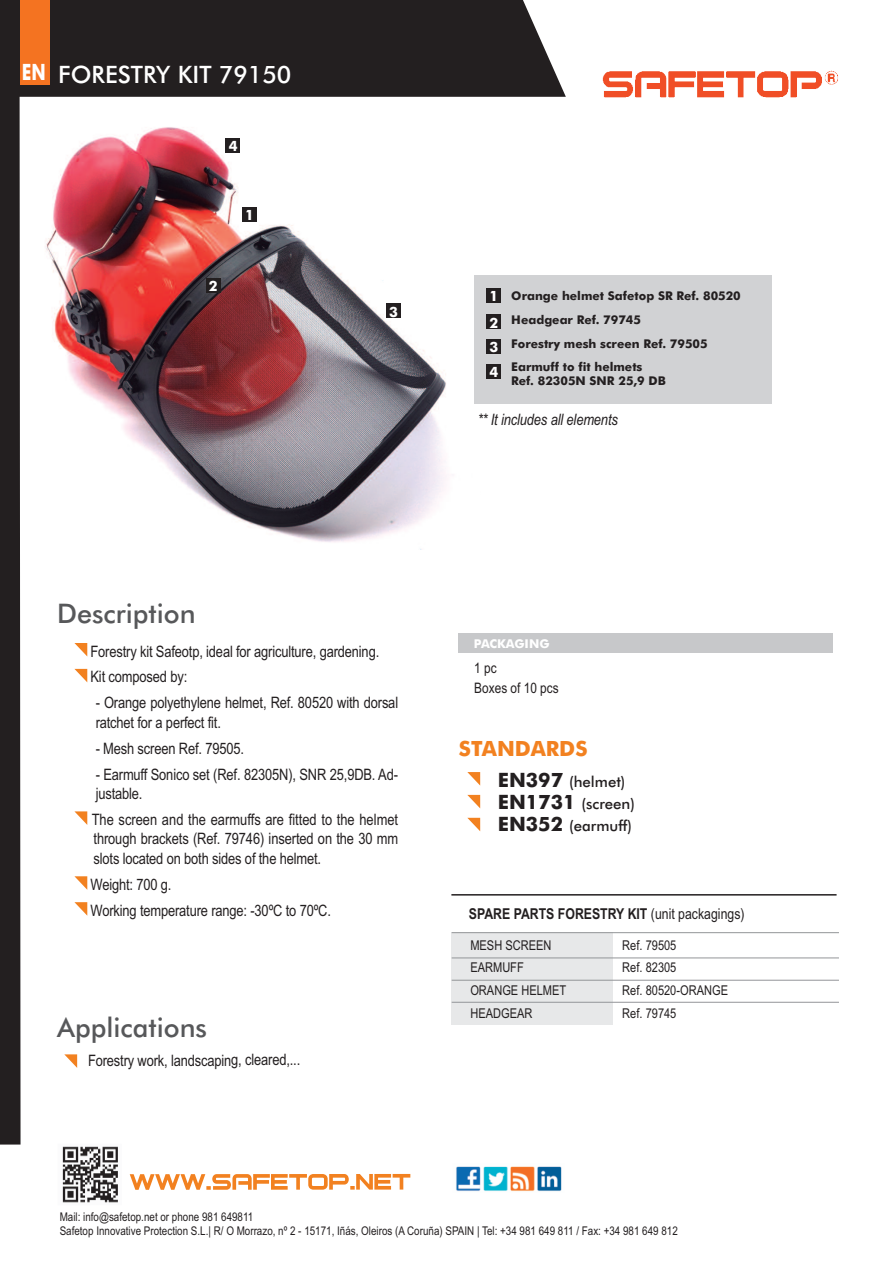
<style>
.page{position:relative;width:893px;height:1263px;background:#fff}
.page>*{position:absolute;margin:0;border:0;box-sizing:border-box;transform-origin:0 0}
.t1{font:500 27px "Futura BT";color:#57585a}
.t2{font:500 24px "Futura BT";color:#fff}
.t3{font:700 22.5px "Futura BT";color:#fff;scale:.75 1}
.t4{font:700 21px "Futura BT";color:#f28120}
.t5{font:15.75px/19.5px "Arial Narrow";letter-spacing:-.01em;color:#231f20}
.t6{font:italic 15.75px "Arial Narrow";letter-spacing:-.01em;color:#231f20}
.t7{font:500 15px/21.9px "Futura BT";color:#231f20}
.t8{font:700 15px "Arial Narrow";color:#231f20}
.t9{font:14.4px/19.5px "Arial Narrow";color:#231f20}
.t10{font:700 14.25px/24.9px "Futura BT";color:#fff;text-align:justify}
.t11{font:13.5px "Arial Narrow";color:#231f20}
.t12{font:700 12.15px/24.3px "Futura BT";color:#231f20}
.t13{font:700 12.15px "Futura BT";letter-spacing:-.01em;color:#fff}
.t14{font:12px/14.2px "Arial Narrow";color:#231f20}
.s1{font-weight:700;font-size:19.8px}
.s2{font-weight:400}
</style>
<div class="page">
<img style="left:45px;top:127px;width:435px;height:423px">
<div style="left:21px;top:0;width:545px;height:97px;background:#231f20"></div>
<svg style="left:74px;top:643px;width:13px;height:13px"></svg>
<svg style="left:74px;top:669px;width:13px;height:13px"></svg>
<svg style="left:74px;top:876px;width:13px;height:14px"></svg>
<svg style="left:74px;top:902px;width:13px;height:14px"></svg>
<svg style="left:74px;top:811px;width:13px;height:14px"></svg>
<svg style="left:130px;top:1174px;width:280px;height:16px"></svg>
<img style="left:62px;top:1146px;width:56px;height:57px">
<img style="left:602px;top:70px;width:236px;height:28px">
<img style="left:456px;top:1166px;width:106px;height:25px">
<svg style="left:467px;top:772px;width:13px;height:13px"></svg>
<svg style="left:467px;top:795px;width:13px;height:13px"></svg>
<svg style="left:467px;top:818px;width:13px;height:13px"></svg>
<div style="left:458px;top:634px;width:375px;height:19px;background:#c7c8ca"></div>
<svg style="left:64px;top:1054px;width:13px;height:14px"></svg>
<div style="left:0;top:0;width:21px;height:1144px;background:#231f20"></div>
<div style="left:451px;top:932px;width:162px;height:93px;background:#e7e8e9"></div>
<hr style="left:452px;top:957px;width:387px;height:1px;background:#939598">
<hr style="left:452px;top:932px;width:387px;height:1px;background:#939598">
<hr style="left:452px;top:980px;width:387px;height:1px;background:#939598">
<hr style="left:452px;top:1002px;width:387px;height:1px;background:#939598">
<hr style="left:451px;top:894px;width:386px;height:1px;background:#231f20">
<div style="left:474px;top:275px;width:298px;height:128px;background:#d1d2d4"></div>
<div style="left:486px;top:288px;width:15px;height:14px;background:#231f20"></div>
<div style="left:242px;top:207px;width:14px;height:14px;background:#231f20"></div>
<div style="left:206px;top:278px;width:14px;height:14px;background:#231f20"></div>
<div style="left:386px;top:304px;width:14px;height:14px;background:#231f20"></div>
<div style="left:226px;top:138px;width:14px;height:14px;background:#231f20"></div>
<div style="left:486px;top:315px;width:15px;height:14px;background:#231f20"></div>
<div style="left:486px;top:339px;width:15px;height:15px;background:#231f20"></div>
<div style="left:486px;top:365px;width:15px;height:14px;background:#231f20"></div>
<div style="left:20px;top:0;width:30px;height:85px;background:#f47321"></div>
<h3 class="t3" style="left:22px;top:59px;width:33px">EN</h3>
<h2 class="t2" style="left:58px;top:61px;width:235px">FORESTRY KIT 79150</h2>
<p class="t10" style="left:229px;top:134px;width:10px">4</p>
<p class="t10" style="left:245px;top:203px;width:10px">1</p>
<p class="t10" style="left:209px;top:273px;width:10px">2</p>
<p class="t10" style="left:389px;top:299px;width:10px">3</p>
<p class="t10" style="left:489px;top:284px;width:10px">1</p>
<p class="t10" style="left:489px;top:310px;width:10px">2<br>3<br>4</p>
<p class="t12" style="left:511px;top:283px;width:231px">Orange helmet Safetop SR Ref. 80520<br>Headgear Ref. 79745<br>Forestry mesh screen Ref. 79505</p>
<p class="t12" style="left:511px;top:360px;width:156px;line-height:13.8px">Earmuff to fit helmets<br>Ref. 82305N SNR 25,9 DB</p>
<p class="t6" style="left:478px;top:410px;width:142px">** It includes all elements</p>
<h1 class="t1" style="left:57px;top:598px;width:140px">Description</h1>
<p class="t5" style="left:91px;top:638px;width:290px;line-height:26px">Forestry kit Safeotp, ideal for agriculture, gardening.<br>Kit composed by:</p>
<p class="t5" style="left:96px;top:693px;width:304px">- Orange polyethylene helmet, Ref. 80520 with dorsal ratchet for a perfect fit.</p>
<p class="t5" style="left:96px;top:738px;width:150px">- Mesh screen Ref. 79505.</p>
<p class="t5" style="left:96px;top:764px;width:304px">- Earmuff Sonico set (Ref. 82305N), SNR 25,9DB. Ad&shy;justable.</p>
<p class="t5" style="left:92px;top:810px;width:308px;text-align:justify">The screen and the earmuffs are fitted to the helmet through brackets (Ref. 79746) inserted on the 30 mm slots located on both sides of the helmet.</p>
<p class="t5" style="left:91px;top:871px;width:242px;line-height:26px">Weight: 700 g.<br>Working temperature range: -30ºC to 70ºC.</p>
<h1 class="t1" style="left:57px;top:1012px;width:151px">Applications</h1>
<p class="t5" style="left:88px;top:1050px;width:214px">Forestry work, landscaping, cleared,...</p>
<p class="t13" style="left:474px;top:636px;width:77px">PACKAGING</p>
<p class="t9" style="left:474px;top:658px;width:86px">1 pc<br>Boxes of 10 pcs</p>
<h3 class="t4" style="left:459px;top:736px;width:130px">STANDARDS</h3>
<p class="t7" style="left:498px;top:771px;width:139px"><span class="s1">EN397</span> (helmet)<br><span class="s1">EN1731</span> (screen)<br><span class="s1">EN352</span> (earmuff)</p>
<p class="t8" style="left:469px;top:905px;width:277px">SPARE PARTS FORESTRY KIT <span class="s2">(unit packagings)</span></p>
<p class="t11" style="left:470px;top:937px;width:83px">MESH SCREEN</p>
<p class="t11" style="left:622px;top:937px;width:56px">Ref. 79505</p>
<p class="t11" style="left:470px;top:960px;width:55px">EARMUFF</p>
<p class="t11" style="left:622px;top:960px;width:56px">Ref. 82305</p>
<p class="t11" style="left:470px;top:982px;width:97px">ORANGE HELMET</p>
<p class="t11" style="left:622px;top:982px;width:107px">Ref. 80520-ORANGE</p>
<p class="t11" style="left:470px;top:1005px;width:64px">HEADGEAR</p>
<p class="t11" style="left:622px;top:1005px;width:56px">Ref. 79745</p>
<p class="t14" style="left:60px;top:1209px;width:620px">Mail: info@safetop.net or phone 981 649811<br>Safetop Innovative Protection S.L.| R/ O Morrazo, nº 2 - 15171, Iñás, Oleiros (A Coruña) SPAIN | Tel: +34 981 649 811 / Fax: +34 981 649 812</p>
</div>
